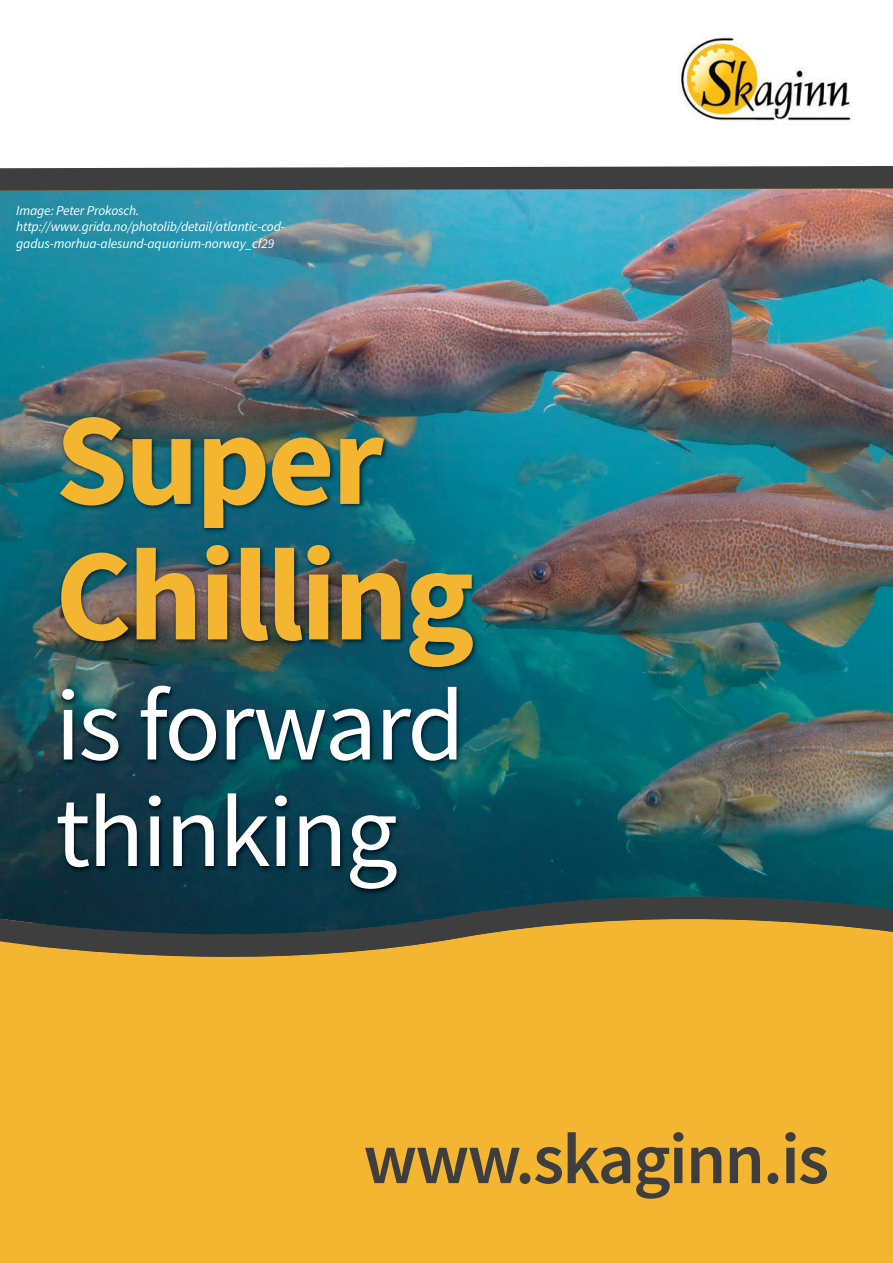
<style>
.page{position:relative;width:893px;height:1263px;background:#fff}
.page>*{position:absolute;margin:0;border:0;box-sizing:border-box;transform-origin:0 0}
.t1{font:700 130.8px/135.4px "Source Sans Pro";letter-spacing:-.025em;color:#f4b631}
.t2{font:102px/106.5px "Source Sans Pro";letter-spacing:-.025em;color:#fff}
.t3{font:600 72px "Source Sans Pro";letter-spacing:-.025em;color:#3e3e3f}
.t4{font:italic 13.5px/16.2px "Source Sans Pro";letter-spacing:-.01em;color:#fff}
</style>
<div class="page">
<div style="left:0;top:179px;width:893px;height:1084px;background:#f4b631"></div>
<img style="left:0;top:166px;width:893px;height:780px">
<img style="left:35px;top:934px;width:858px;height:23px">
<img style="left:35px;top:385px;width:858px;height:549px">
<hr style="left:0;top:0;width:1px;height:596px;background:#fff">
<img style="left:680px;top:37px;width:171px;height:84px">
<p class="t4" style="left:16px;top:204px;width:270px">Image: Peter Prokosch. http://www.grida.no/photolib/detail/atlantic-cod&shy;gadus-morhua-alesund-aquarium-norway_cf29</p>
<h1 class="t1" style="left:55px;top:402px;width:421px">Super<br>Chilling</h1>
<h2 class="t2" style="left:55px;top:680px;width:411px">is forward thinking</h2>
<h3 class="t3" style="left:363px;top:1132px;width:467px">www.skaginn.is</h3>
</div>
